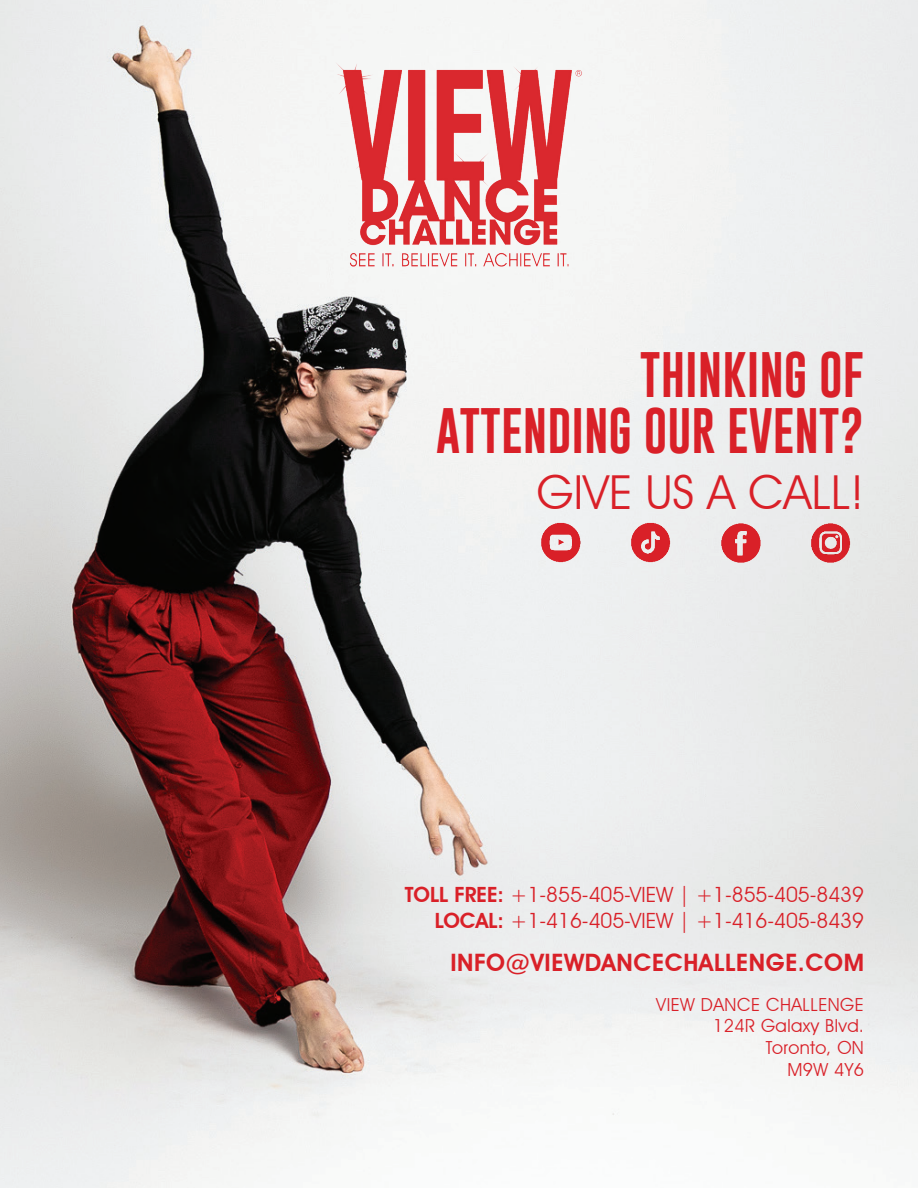
<style>
.page{position:relative;width:918px;height:1188px;background:#fff}
.page>*{position:absolute;margin:0;border:0;box-sizing:border-box;transform-origin:0 0}
.t1{font:46.8px "Gobold Uplow";color:#d92028}
.t2{font:46.8px "Avant Garde IT Cby BT";color:#d92028}
.t3{font:600 24px "Avant Garde IT Cby BT";letter-spacing:.025em;color:#d92028}
.t4{font:21px "Avant Garde IT Cby BT";color:#d92028}
.t5{font:18px "Avant Garde IT Cby BT";letter-spacing:.025em;color:#d92028}
.s1{font-weight:600}
</style>
<div class="page">
<img style="left:0;top:0;width:918px;height:1188px">
<img style="left:332px;top:34px;width:254px;height:241px">
<img style="left:341px;top:247px;width:236px;height:28px">
<img style="left:539px;top:521px;width:43px;height:43px">
<img style="left:629px;top:521px;width:43px;height:43px">
<img style="left:719px;top:521px;width:43px;height:43px">
<img style="left:809px;top:521px;width:43px;height:43px">
<p class="t1" style="left:640px;top:337px;width:226px">THINKING OF</p>
<p class="t1" style="left:436px;top:394px;width:429px">ATTENDING OUR EVENT?</p>
<p class="t2" style="left:537px;top:464px;width:329px">GIVE US A CALL!</p>
<p class="t4" style="left:405px;top:882px;width:461px"><span class="s1">TOLL FREE:</span> +1-855-405-VIEW | +1-855-405-8439</p>
<p class="t4" style="left:435px;top:907px;width:431px"><span class="s1">LOCAL:</span> +1-416-405-VIEW | +1-416-405-8439</p>
<p class="t3" style="left:450px;top:948px;width:415px">INFO@VIEWDANCECHALLENGE.COM</p>
<p class="t5" style="left:656px;top:993px;width:209px">VIEW DANCE CHALLENGE</p>
<p class="t5" style="left:713px;top:1015px;width:152px">124R Galaxy Blvd.</p>
<p class="t5" style="left:766px;top:1037px;width:100px">Toronto, ON</p>
<p class="t5" style="left:788px;top:1058px;width:78px">M9W 4Y6</p>
</div>
